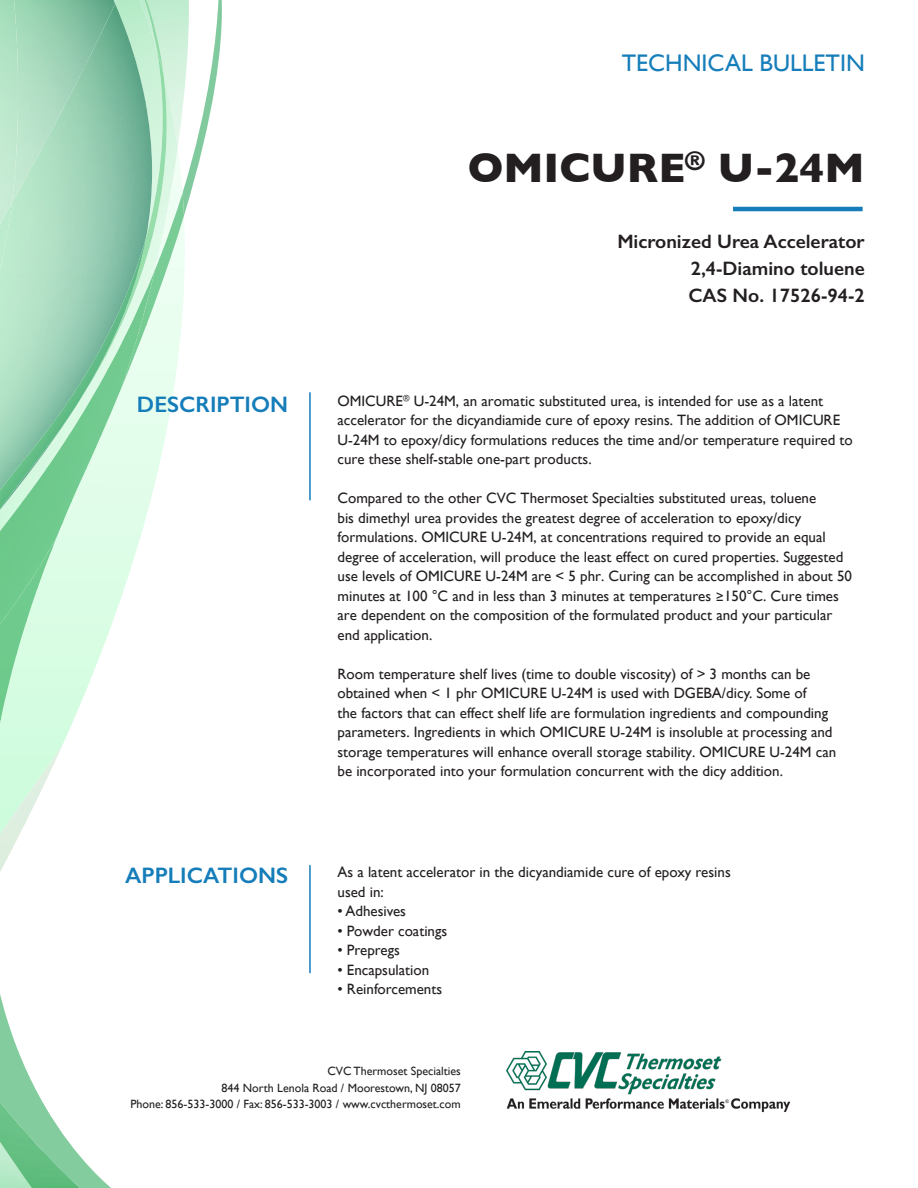
<style>
.page{position:relative;width:918px;height:1188px;background:#fff}
.page>*{position:absolute;margin:0;border:0;box-sizing:border-box;transform-origin:0 0}
.t1{font:700 42px "Gill Sans";color:#231f20}
.t2{font:24px "Gill Sans";color:#157db9}
.t3{font:600 22.5px "Gill Sans";color:#157db9}
.t4{font:600 19.5px/27px "Gill Sans";color:#231f20;text-align:right}
.t5{font:15px/19.5px "Gill Sans";color:#231f20}
.t6{font:12px "Gill Sans";color:#231f20}
</style>
<div class="page">
<img style="left:164px;top:0;width:19px;height:143px">
<svg style="left:183px;top:0;width:39px;height:215px"></svg>
<img style="left:130px;top:235px;width:55px;height:335px">
<img style="left:178px;top:155px;width:5px;height:115px">
<img style="left:130px;top:75px;width:48px;height:456px">
<img style="left:152px;top:258px;width:18px;height:67px">
<img style="left:146px;top:337px;width:1px;height:52px">
<img style="left:159px;top:193px;width:25px;height:66px">
<img style="left:146px;top:270px;width:9px;height:67px">
<svg style="left:0;top:0;width:130px;height:1188px"></svg>
<img style="left:98px;top:0;width:17px;height:9px">
<img style="left:115px;top:0;width:45px;height:50px">
<img style="left:0;top:166px;width:152px;height:133px">
<img style="left:31px;top:101px;width:113px;height:67px">
<img style="left:66px;top:36px;width:80px;height:66px">
<img style="left:99px;top:4px;width:29px;height:33px">
<img style="left:146px;top:247px;width:4px;height:66px">
<img style="left:144px;top:50px;width:23px;height:197px">
<img style="left:0;top:237px;width:146px;height:272px">
<hr style="left:309px;top:865px;width:2px;height:108px;background:#157db9">
<hr style="left:309px;top:392px;width:2px;height:108px;background:#157db9">
<hr style="left:733px;top:207px;width:130px;height:4px;background:#157db9">
<img style="left:506px;top:1051px;width:284px;height:62px">
<p class="t2" style="left:622px;top:48px;width:245px">TECHNICAL BULLETIN</p>
<p class="t1" style="left:468px;top:134px;width:399px">OMICURE<sup>®</sup> U-24M</p>
<p class="t3" style="left:137px;top:390px;width:153px">DESCRIPTION</p>
<p class="t3" style="left:125px;top:862px;width:165px">APPLICATIONS</p>
<p class="t4" style="left:617px;top:227px;width:249px">Micronized Urea Accelerator<br>2,4-Diamino toluene</p>
<p class="t4" style="left:688px;top:281px;width:178px">CAS No. 17526-94-2</p>
<p class="t5" style="left:338px;top:391px;width:517px">OMICURE<sup>®</sup> U-24M, an aromatic substituted urea, is intended for use as a latent accelerator for the dicyandiamide cure of epoxy resins. The addition of OMICURE U-24M to epoxy/dicy formulations reduces the time and/or temperature required to cure these shelf-stable one-part products.</p>
<p class="t5" style="left:338px;top:488px;width:516px">Compared to the other CVC Thermoset Specialties substituted ureas, toluene<br>bis dimethyl urea provides the greatest degree of acceleration to epoxy/dicy formulations. OMICURE U-24M, at concentrations required to provide an equal degree of acceleration, will produce the least effect on cured properties. Suggested use levels of OMICURE U-24M are &lt; 5 phr. Curing can be accomplished in about 50 minutes at 100 °C and in less than 3 minutes at temperatures 150°C. Cure times are dependent on the composition of the formulated product and your particular end application.</p>
<p class="t5" style="left:338px;top:664px;width:500px">Room temperature shelf lives (time to double viscosity) of &gt; 3 months can be obtained when &lt; 1 phr OMICURE U-24M is used with DGEBA/dicy. Some of<br>the factors that can effect shelf life are formulation ingredients and compounding parameters. Ingredients in which OMICURE U-24M is insoluble at processing and storage temperatures will enhance overall storage stability. OMICURE U-24M can be incorporated into your formulation concurrent with the dicy addition.</p>
<p class="t5" style="left:338px;top:862px;width:395px">As a latent accelerator in the dicyandiamide cure of epoxy resins used in:</p>
<p class="t5" style="left:338px;top:901px;width:70px">• Adhesives</p>
<p class="t5" style="left:338px;top:921px;width:111px">• Powder coatings</p>
<p class="t5" style="left:338px;top:940px;width:64px">• Prepregs</p>
<p class="t5" style="left:338px;top:960px;width:93px">• Encapsulation</p>
<p class="t5" style="left:338px;top:979px;width:106px">• Reinforcements</p>
<p class="t6" style="left:327px;top:1064px;width:135px">CVC Thermoset Specialties</p>
<p class="t6" style="left:222px;top:1081px;width:241px">844 North Lenola Road / Moorestown, NJ 08057</p>
<p class="t6" style="left:130px;top:1097px;width:332px">Phone: 856-533-3000 / Fax: 856-533-3003 / www.cvcthermoset.com</p>
</div>
